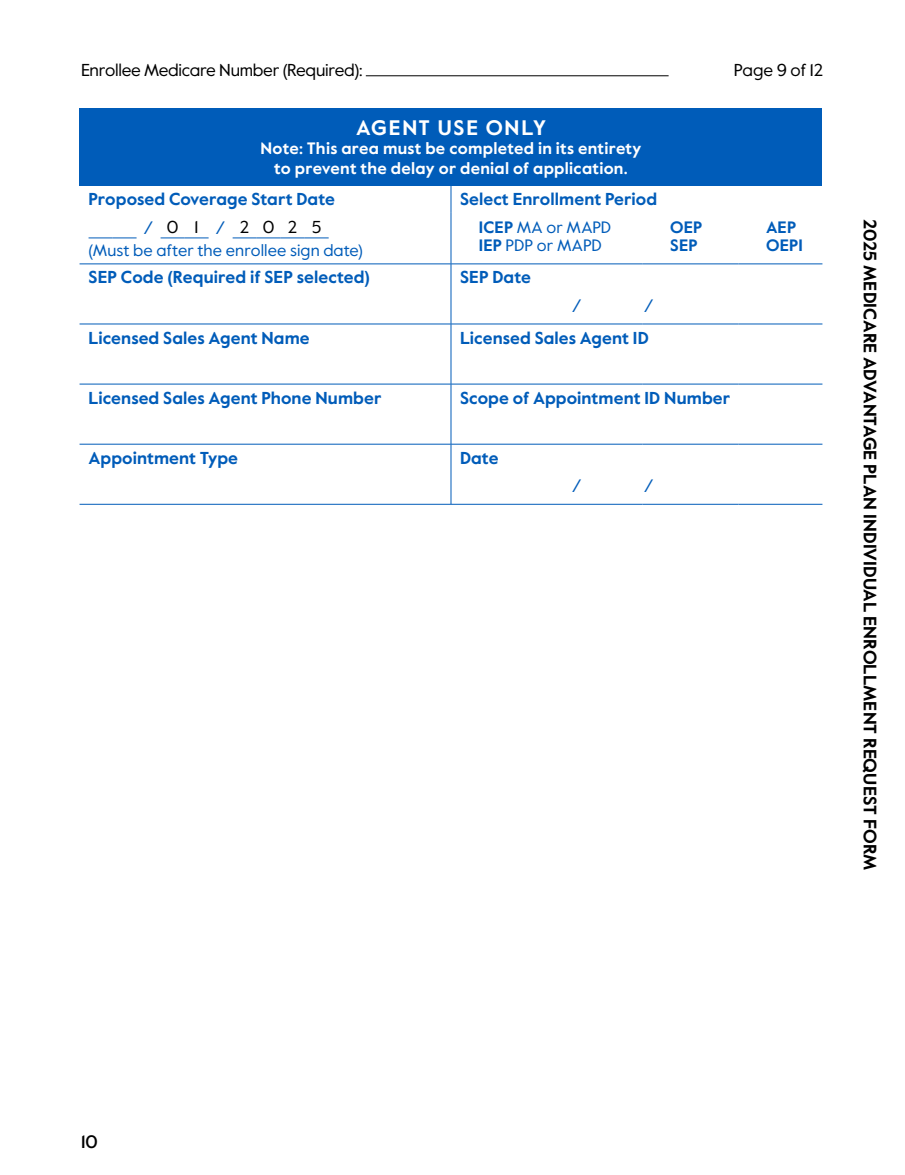
<style>
.page{position:relative;width:905px;height:1175px;background:#fff}
.page>*{position:absolute;margin:0;border:0;box-sizing:border-box;transform-origin:0 0}
.t1{font:700 21px "Value Sans Pro";letter-spacing:.085em;color:#fff}
.t2{font:700 18px "Value Sans Pro";color:#000}
.t3{font:18px "Value Sans Pro";color:#005cb9}
.t4{font:500 18px "Value Sans Pro";color:#000}
.t5{font:700 17.25px/28px "Value Sans Pro";letter-spacing:.005em;color:#005cb9}
.t6{font:17.25px "Value Sans Pro";letter-spacing:-.015em;color:#000}
.t7{font:700 16.5px/19.5px "Value Sans Pro";letter-spacing:.015em;color:#fff;text-align:center}
.t8{font:16.5px "Value Sans Pro";letter-spacing:.005em;color:#005cb9}
.t9{font:700 16.5px "Value Sans Pro";letter-spacing:.015em;color:#005cb9}
.s1{font-weight:400;font-size:18px}
.s2{font-weight:400;color:#000}
.s3{font-weight:700}
</style>
<div class="page">
<div style="left:80px;top:108px;width:742px;height:78px;background:#005cb9"></div>
<svg style="left:450px;top:186px;width:1px;height:27px"></svg>
<hr style="left:450px;top:213px;width:1px;height:51px;background:#005cb9">
<hr style="left:80px;top:264px;width:371px;height:1px;background:#005cb9">
<hr style="left:450px;top:264px;width:1px;height:60px;background:#005cb9">
<hr style="left:80px;top:324px;width:371px;height:1px;background:#005cb9">
<hr style="left:450px;top:324px;width:1px;height:60px;background:#005cb9">
<hr style="left:80px;top:384px;width:371px;height:1px;background:#005cb9">
<hr style="left:450px;top:384px;width:1px;height:60px;background:#005cb9">
<hr style="left:80px;top:444px;width:371px;height:1px;background:#005cb9">
<hr style="left:450px;top:444px;width:1px;height:60px;background:#005cb9">
<hr style="left:80px;top:504px;width:371px;height:1px;background:#005cb9">
<hr style="left:451px;top:264px;width:191px;height:1px;background:#005cb9">
<hr style="left:642px;top:264px;width:96px;height:1px;background:#005cb9">
<hr style="left:738px;top:264px;width:84px;height:1px;background:#005cb9">
<hr style="left:451px;top:324px;width:191px;height:1px;background:#005cb9">
<hr style="left:642px;top:324px;width:96px;height:1px;background:#005cb9">
<hr style="left:738px;top:324px;width:84px;height:1px;background:#005cb9">
<hr style="left:451px;top:384px;width:191px;height:1px;background:#005cb9">
<hr style="left:642px;top:384px;width:96px;height:1px;background:#005cb9">
<hr style="left:738px;top:384px;width:84px;height:1px;background:#005cb9">
<hr style="left:451px;top:444px;width:191px;height:1px;background:#005cb9">
<hr style="left:642px;top:444px;width:96px;height:1px;background:#005cb9">
<hr style="left:738px;top:444px;width:84px;height:1px;background:#005cb9">
<hr style="left:451px;top:504px;width:191px;height:1px;background:#005cb9">
<hr style="left:642px;top:504px;width:96px;height:1px;background:#005cb9">
<hr style="left:738px;top:504px;width:84px;height:1px;background:#005cb9">
<svg style="left:160px;top:237px;width:48px;height:1px"></svg>
<svg style="left:232px;top:237px;width:96px;height:1px"></svg>
<svg style="left:88px;top:237px;width:48px;height:1px"></svg>
<hr style="left:366px;top:75px;width:302px;height:1px;background:#000">
<p class="t6" style="left:81px;top:59px;width:283px">Enrollee Medicare Number (Required):</p>
<h2 class="t1" style="left:356px;top:115px;width:191px">AGENT USE ONLY</h2>
<p class="t7" style="left:260px;top:139px;width:382px">Note: This area must be completed in its entirety to prevent the delay or denial of application.</p>
<p class="t5" style="left:144px;top:186px;width:192px;text-indent:-55px">Proposed Coverage Start Date <span class="s1">/</span><span class="s2">01</span> <span class="s1">/</span><span class="s2">2025</span></p>
<p class="t8" style="left:88px;top:241px;width:276px">(Must be after the enrollee sign date)</p>
<p class="t5" style="left:460px;top:186px;width:198px">Select Enrollment Period</p>
<p class="t8" style="left:478px;top:217px;width:134px"><span class="s3">ICEP</span> MA or MAPD</p>
<p class="t8" style="left:478px;top:235px;width:125px"><span class="s3">IEP</span> PDP or MAPD</p>
<p class="t5" style="left:88px;top:264px;width:283px">SEP Code (Required if SEP selected)</p>
<p class="t5" style="left:460px;top:264px;width:73px">SEP Date</p>
<p class="t3" style="left:572px;top:294px;width:11px">/</p>
<p class="t3" style="left:644px;top:294px;width:11px">/</p>
<p class="t5" style="left:88px;top:324px;width:223px">Licensed Sales Agent Name</p>
<p class="t5" style="left:460px;top:324px;width:190px">Licensed Sales Agent ID</p>
<p class="t9" style="left:670px;top:217px;width:34px">OEP</p>
<p class="t9" style="left:670px;top:235px;width:29px">SEP</p>
<p class="t6" style="left:733px;top:59px;width:91px">Page 9 of 12</p>
<p class="t9" style="left:766px;top:217px;width:32px">AEP</p>
<p class="t9" style="left:766px;top:235px;width:38px">OEPI</p>
<p class="t5" style="left:88px;top:384px;width:294px">Licensed Sales Agent Phone Number</p>
<p class="t5" style="left:460px;top:384px;width:272px">Scope of Appointment ID Number</p>
<p class="t5" style="left:88px;top:444px;width:151px">Appointment Type</p>
<p class="t5" style="left:460px;top:444px;width:40px">Date</p>
<p class="t3" style="left:572px;top:475px;width:11px">/</p>
<p class="t3" style="left:644px;top:475px;width:11px">/</p>
<p class="t2" style="left:881px;top:219px;width:653px;rotate:90deg">2025 MEDICARE ADVANTAGE PLAN INDIVIDUAL ENROLLMENT REQUEST FORM</p>
<p class="t4" style="left:81px;top:1130px;width:18px">10</p>
</div>
